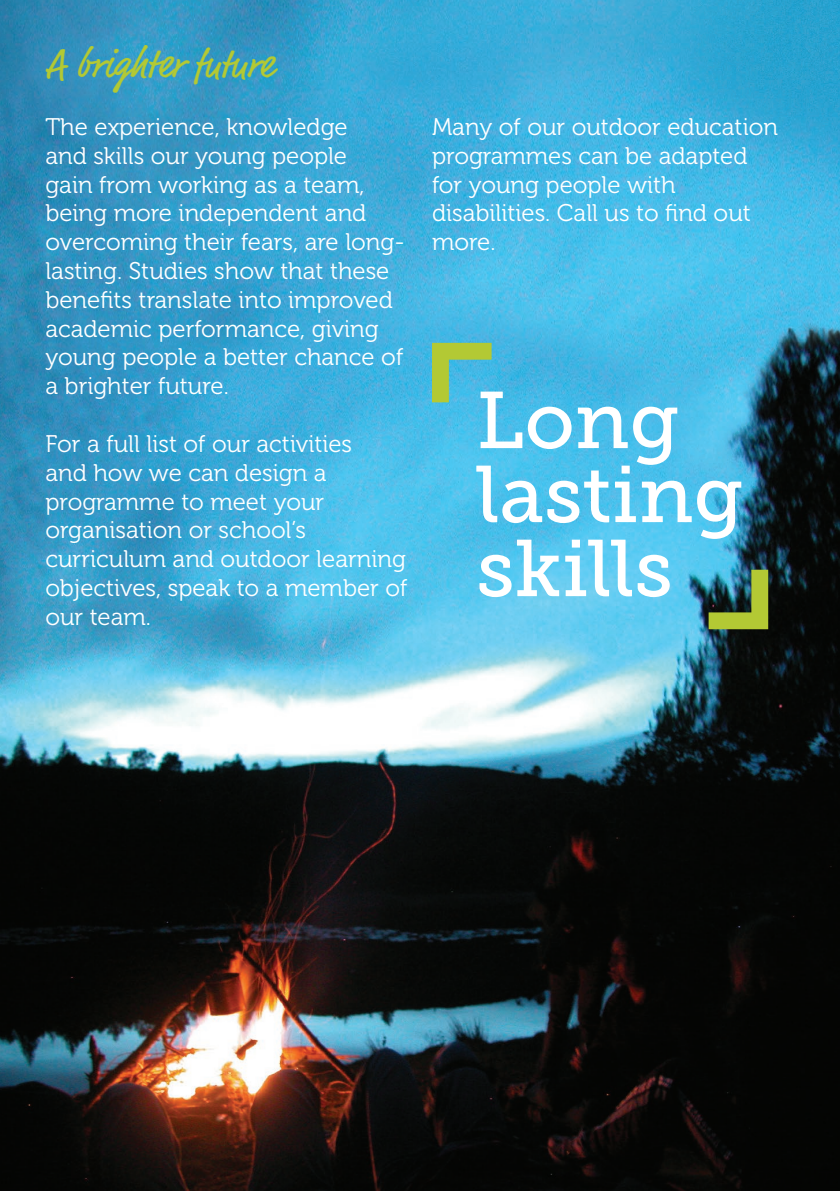
<style>
.page{position:relative;width:840px;height:1191px;background:#fff}
.page>*{position:absolute;margin:0;border:0;box-sizing:border-box;transform-origin:0 0}
.t1{font:80px/74px "Museo Slab 500";color:#fff}
.Headers{font:40px "Market OT";color:#b3c934}
.t2{font:24px/28.8px "Museo 300";color:#fff}
</style>
<div class="page">
<img style="left:0;top:0;width:839px;height:1191px">
<svg style="left:432px;top:343px;width:59px;height:59px;background:#7ac08f"></svg>
<img style="left:708px;top:569px;width:59px;height:60px">
<p class="Headers" style="left:45px;top:41px;width:229px">A brighter future</p>
<p class="t2" style="left:45px;top:113px;width:361px">The experience, knowledge<br>and skills our young people<br>gain from working as a team, being more independent and overcoming their fears, are long&shy;lasting. Studies show that these benefits translate into improved academic performance, giving young people a better chance of a brighter future.</p>
<p class="t2" style="left:45px;top:430px;width:363px">For a full list of our activities<br>and how we can design a programme to meet your organisation or school’s curriculum and outdoor learning objectives, speak to a member of our team.</p>
<p class="t2" style="left:432px;top:113px;width:347px">Many of our outdoor education programmes can be adapted for young people with disabilities. Call us to find out more.</p>
<p class="t1" style="left:476px;top:384px;width:269px">Long lasting skills</p>
</div>
